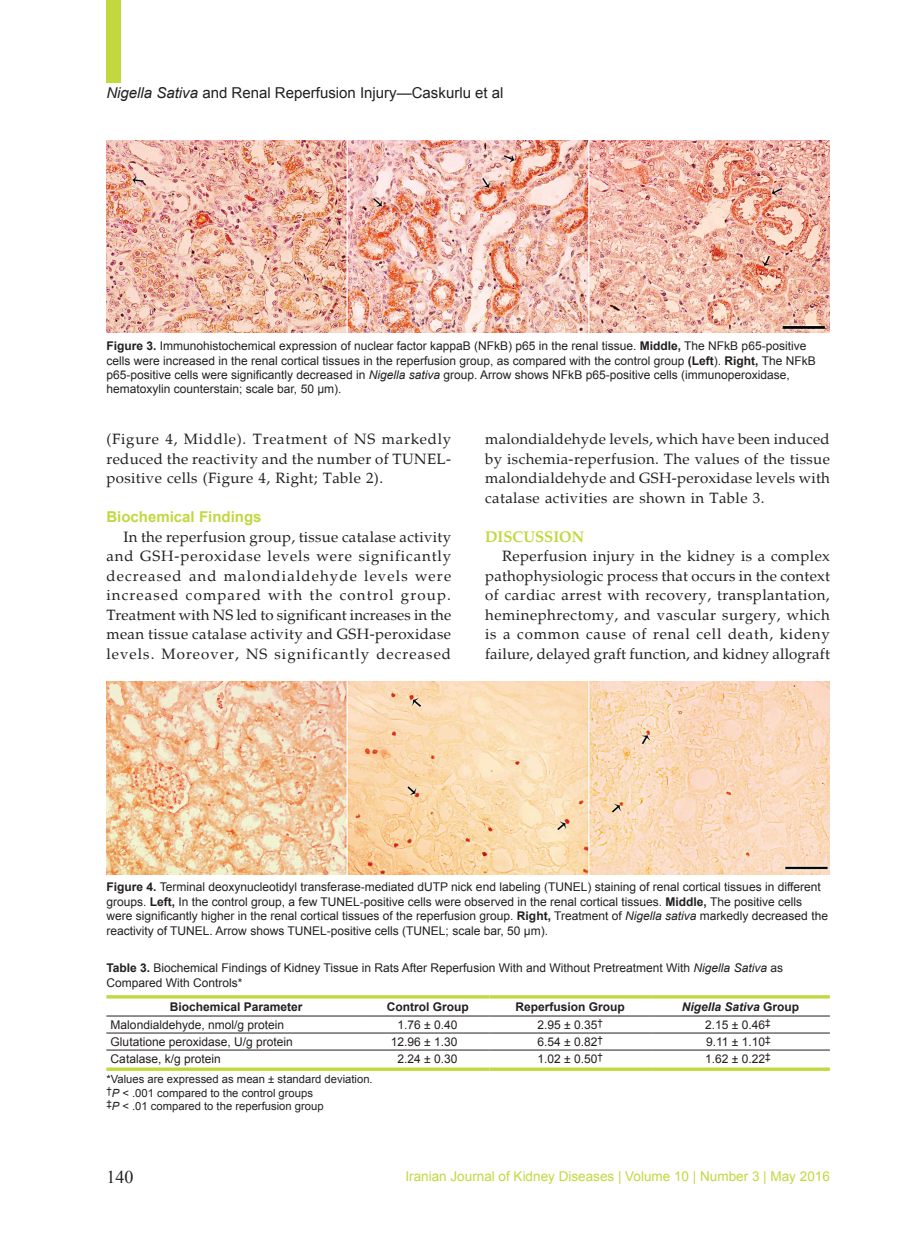
<style>
.page{position:relative;width:915px;height:1255px;background:#fff}
.page>*{position:absolute;margin:0;border:0;box-sizing:border-box;transform-origin:0 0}
.t1{font:18px "Times New Roman";color:#231f20}
.t2{font:700 15.75px "Palatino";color:#c2d83f;scale:.95 1}
.t3{font:15px/19.5px "Palatino";letter-spacing:.025em;color:#231f20;text-align:justify}
.t4{font:15px "Arial";color:#231f20}
.t5{font:700 15px "Arial";color:#c2d83f}
.t6{font:13.5px "Arial";color:#c2d83f}
.t7{font:12px/14.4px "Arial";color:#231f20}
.t8{font:700 12px "Arial";color:#231f20}
.t9{font:italic 700 12px "Arial";color:#231f20}
.t10{font:11.25px/13.5px "Arial";color:#231f20}
.s1{font-style:italic}
.s2{font-weight:700}
.s3{font-style:normal}
</style>
<div class="page">
<div style="left:106px;top:0;width:15px;height:83px;background:#c2d83f"></div>
<img style="left:106px;top:140px;width:723px;height:193px">
<img style="left:106px;top:681px;width:723px;height:193px">
<hr style="left:106px;top:995px;width:260px;height:3px;background:#c2d83f">
<hr style="left:366px;top:995px;width:123px;height:3px;background:#c2d83f">
<hr style="left:489px;top:995px;width:162px;height:3px;background:#c2d83f">
<hr style="left:651px;top:995px;width:178px;height:3px;background:#c2d83f">
<hr style="left:106px;top:1067px;width:260px;height:3px;background:#c2d83f">
<hr style="left:366px;top:1067px;width:123px;height:3px;background:#c2d83f">
<hr style="left:489px;top:1067px;width:162px;height:3px;background:#c2d83f">
<hr style="left:651px;top:1067px;width:178px;height:3px;background:#c2d83f">
<hr style="left:106px;top:1015px;width:260px;height:1px;background:#231f20">
<hr style="left:366px;top:1015px;width:123px;height:1px;background:#231f20">
<hr style="left:489px;top:1015px;width:162px;height:1px;background:#231f20">
<hr style="left:651px;top:1015px;width:178px;height:1px;background:#231f20">
<hr style="left:106px;top:1032px;width:260px;height:1px;background:#231f20">
<hr style="left:366px;top:1032px;width:123px;height:1px;background:#231f20">
<hr style="left:489px;top:1032px;width:162px;height:1px;background:#231f20">
<hr style="left:651px;top:1032px;width:178px;height:1px;background:#231f20">
<hr style="left:106px;top:1049px;width:260px;height:1px;background:#231f20">
<hr style="left:366px;top:1049px;width:123px;height:1px;background:#231f20">
<hr style="left:489px;top:1049px;width:162px;height:1px;background:#231f20">
<hr style="left:651px;top:1049px;width:178px;height:1px;background:#231f20">
<p class="t4" style="left:106px;top:82px;width:398px"><span class="s1">Nigella Sativa</span> and Renal Reperfusion Injury—Caskurlu et al</p>
<p class="t7" style="left:106px;top:339px;width:710px"><span class="s2">Figure 3.</span> Immunohistochemical expression of nuclear factor kappaB (NFkB) p65 in the renal tissue. <span class="s2">Middle,</span> The NFkB p65-positive cells were increased in the renal cortical tissues in the reperfusion group, as compared with the control group <span class="s2">(Left</span>). <span class="s2">Right,</span> The NFkB p65-positive cells were significantly decreased in <span class="s1">Nigella sativa</span> group. Arrow shows NFkB p65-positive cells (immunoperoxidase, hematoxylin counterstain; scale bar, 50 μm).</p>
<p class="t3" style="left:106px;top:429px;width:346px">(Figure 4, Middle). Treatment of NS markedly reduced the reactivity and the number of TUNEL&shy;positive cells (Figure 4, Right; Table 2).</p>
<p class="t5" style="left:106px;top:506px;width:157px">Biochemical Findings</p>
<p class="t3" style="left:106px;top:527px;width:346px;text-indent:17px">In the reperfusion group, tissue catalase activity and GSH-peroxidase levels were significantly decreased and malondialdehyde levels were increased compared with the control group.<br>Treatment with NS led to significant increases in the mean tissue catalase activity and GSH-peroxidase levels. Moreover, NS significantly decreased</p>
<p class="t3" style="left:485px;top:429px;width:346px">malondialdehyde levels, which have been induced by ischemia-reperfusion. The values of the tissue malondialdehyde and GSH-peroxidase levels with catalase activities are shown in Table 3.</p>
<h2 class="t2" style="left:485px;top:527px;width:106px">DISCUSSION</h2>
<p class="t3" style="left:485px;top:546px;width:346px;text-indent:17px">Reperfusion injury in the kidney is a complex pathophysiologic process that occurs in the context of cardiac arrest with recovery, transplantation, heminephrectomy, and vascular surgery, which is a common cause of renal cell death, kideny failure, delayed graft function, and kidney allograft</p>
<p class="t7" style="left:106px;top:879px;width:722px"><span class="s2">Figure 4.</span> Terminal deoxynucleotidyl transferase-mediated dUTP nick end labeling (TUNEL) staining of renal cortical tissues in different groups. <span class="s2">Left,</span> In the control group, a few TUNEL-positive cells were observed in the renal cortical tissues. <span class="s2">Middle,</span> The positive cells were significantly higher in the renal cortical tissues of the reperfusion group. <span class="s2">Right,</span> Treatment of <span class="s1">Nigella sativa</span> markedly decreased the reactivity of TUNEL. Arrow shows TUNEL-positive cells (TUNEL; scale bar, 50 μm).</p>
<p class="t7" style="left:106px;top:960px;width:678px"><span class="s2">Table 3.</span> Biochemical Findings of Kidney Tissue in Rats After Reperfusion With and Without Pretreatment With <span class="s1">Nigella Sativa</span> as<br>Compared With Controls*</p>
<p class="t8" style="left:170px;top:998px;width:134px">Biochemical Parameter</p>
<p class="t8" style="left:386px;top:998px;width:83px">Control Group</p>
<p class="t8" style="left:515px;top:998px;width:111px">Reperfusion Group</p>
<p class="t9" style="left:681px;top:999px;width:119px">Nigella Sativa <span class="s3">Group</span></p>
<p class="t7" style="left:111px;top:1017px;width:175px">Malondialdehyde, nmol/g protein</p>
<p class="t7" style="left:397px;top:1017px;width:61px">1.76 ± 0.40</p>
<p class="t7" style="left:537px;top:1017px;width:67px">2.95 ± 0.35<sup>†</sup></p>
<p class="t7" style="left:705px;top:1017px;width:67px">2.15 ± 0.46<sup>‡</sup></p>
<p class="t7" style="left:111px;top:1034px;width:184px">Glutatione peroxidase, U/g protein</p>
<p class="t7" style="left:391px;top:1034px;width:68px">12.96 ± 1.30</p>
<p class="t7" style="left:537px;top:1034px;width:67px">6.54 ± 0.82<sup>†</sup></p>
<p class="t7" style="left:706px;top:1034px;width:66px">9.11 ± 1.10<sup>‡</sup></p>
<p class="t7" style="left:111px;top:1051px;width:112px">Catalase, k/g protein</p>
<p class="t7" style="left:397px;top:1051px;width:61px">2.24 ± 0.30</p>
<p class="t7" style="left:537px;top:1051px;width:67px">1.02 ± 0.50<sup>†</sup></p>
<p class="t7" style="left:705px;top:1051px;width:67px">1.62 ± 0.22<sup>‡</sup></p>
<p class="t10" style="left:106px;top:1072px;width:268px">*Values are expressed as mean ± standard deviation. <sup>†</sup><span class="s1">P</span> &lt; .001 compared to the control groups<br><sup>‡</sup><span class="s1">P</span> &lt; .01 compared to the reperfusion group</p>
<h1 class="t1" style="left:106px;top:1164px;width:28px">140</h1>
<p class="t6" style="left:405px;top:1166px;width:425px">Iranian Journal of Kidney Diseases | Volume 10 | Number 3 | May 2016</p>
</div>
